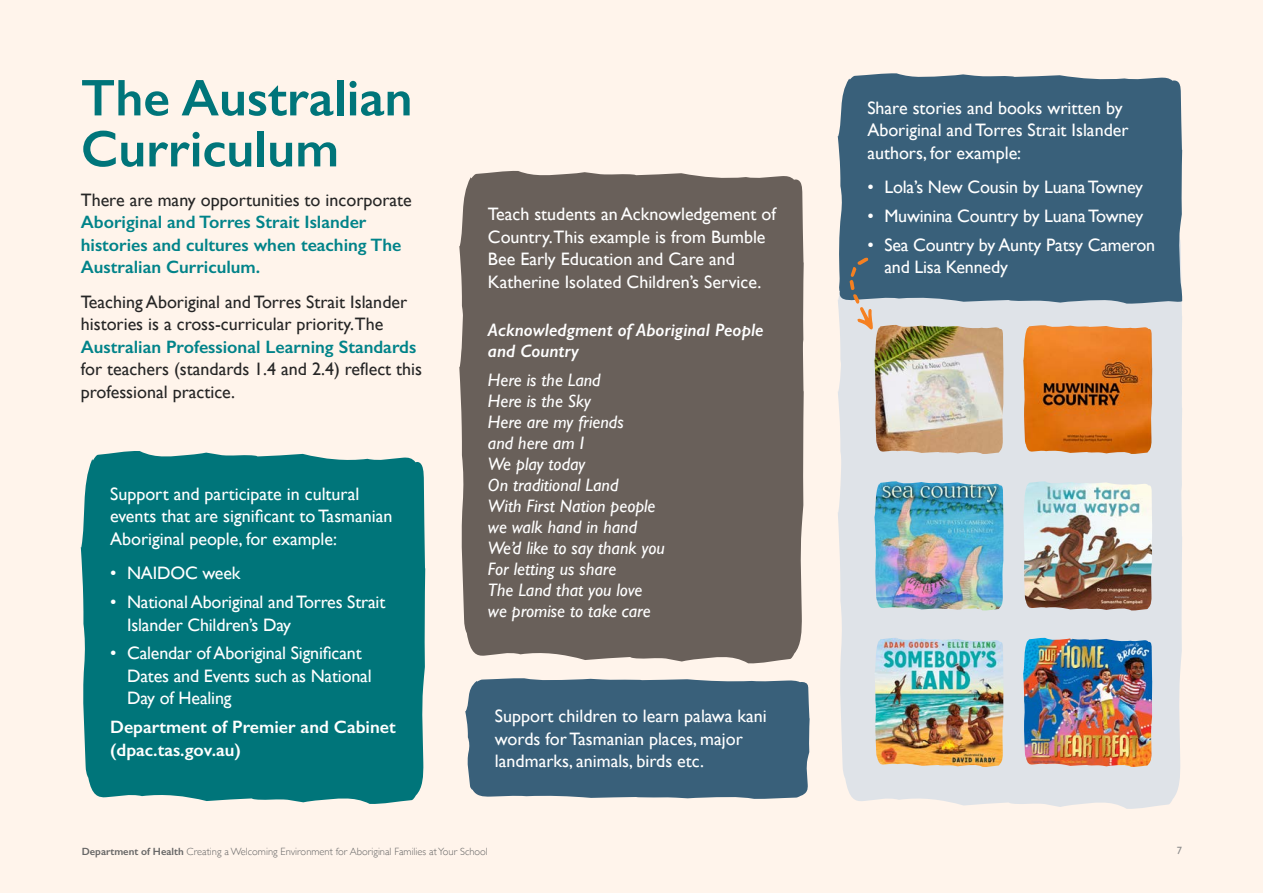
<style>
.page{position:relative;width:1263px;height:893px;background:#fff4eb}
.page>*{position:absolute;margin:0;border:0;box-sizing:border-box;transform-origin:0 0}
.t1{font:600 51.75px/51px "Gill Sans";color:#00757a}
.t2{font:18px/22.5px "Gill Sans";color:#fff}
.t3{font:italic 18px/21px "Gill Sans";color:#fff}
.t4{font:18px/22.5px "Gill Sans";color:#262626}
.t5{font:600 18px/22.5px "Gill Sans";color:#008389}
.t6{font:600 18px/22.5px "Gill Sans";color:#fff}
.t7{font:italic 600 18px/21px "Gill Sans";color:#fff}
.t8{font:300 10.5px "Gill Sans";color:#666}
.t9{font:10.5px "Gill Sans";color:#8c8c8c}
.s1{font-weight:400;color:#262626}
.s2{font-weight:600;color:#008389}
.s3{font-weight:600}
</style>
<div class="page">
<div style="left:81px;top:451px;width:344px;height:353px;background:#00757a"></div>
<div style="left:838px;top:304px;width:344px;height:97px;background:#dfe3e8"></div>
<div style="left:838px;top:401px;width:344px;height:408px;background:#dfe3e8"></div>
<div style="left:465px;top:678px;width:345px;height:121px;background:#39607a"></div>
<img style="left:874px;top:325px;width:129px;height:129px">
<img style="left:1023px;top:325px;width:129px;height:129px">
<img style="left:874px;top:481px;width:129px;height:130px">
<img style="left:1023px;top:481px;width:129px;height:129px">
<img style="left:874px;top:638px;width:129px;height:129px">
<img style="left:1023px;top:638px;width:129px;height:129px">
<svg style="left:459px;top:171px;width:345px;height:84px;fill:#69605a"></svg>
<div style="left:459px;top:255px;width:345px;height:409px;background:#69605a"></div>
<div style="left:838px;top:73px;width:344px;height:231px;background:#39607a"></div>
<svg style="left:850px;top:257px;width:23px;height:72px"></svg>
<h2 class="t1" style="left:81px;top:72px;width:333px">The Australian<br>Curriculum</h2>
<p class="t5" style="left:81px;top:188px;width:333px"><span class="s1">There are many opportunities to incorporate </span>Aboriginal and Torres Strait Islander histories and cultures when teaching The Australian Curriculum.</p>
<p class="t4" style="left:81px;top:290px;width:343px">Teaching Aboriginal and Torres Strait Islander histories is a cross-curricular priority.The <span class="s2">Australian Professional Learning Standards </span>for teachers (standards 1.4 and 2.4) reflect this professional practice.</p>
<p class="t2" style="left:110px;top:482px;width:284px">Support and participate in cultural events that are significant to Tasmanian<br>Aboriginal people, for example:</p>
<p class="t2" style="left:110px;top:562px;width:132px">• NAIDOC week</p>
<p class="t2" style="left:127px;top:591px;width:260px;text-indent:-17px">• National Aboriginal and Torres Strait<br>Islander Children’s Day</p>
<p class="t2" style="left:127px;top:642px;width:246px;text-indent:-17px">• Calendar of Aboriginal Significant<br>Dates and Events such as National<br>Day of Healing</p>
<p class="t6" style="left:110px;top:716px;width:287px">Department of Premier and Cabinet (dpac.tas.gov.au)</p>
<p class="t2" style="left:488px;top:203px;width:290px">Teach students an Acknowledgement of Country.This example is from Bumble Bee Early Education and Care and Katherine Isolated Children’s Service.</p>
<p class="t7" style="left:488px;top:319px;width:277px">Acknowledgment of Aboriginal People and Country</p>
<p class="t3" style="left:488px;top:370px;width:179px">Here is the Land<br>Here is the Sky<br>Here are my friends<br>and here am I<br>We play today<br>On traditional Land<br>With First Nation people we walk hand in hand<br>We’d like to say thank you<br>For letting us share<br>The Land that you love we promise to take care</p>
<p class="t2" style="left:495px;top:705px;width:273px">Support children to learn palawa kani words for Tasmanian places, major landmarks, animals, birds etc.</p>
<p class="t2" style="left:867px;top:96px;width:263px">Share stories and books written by<br>Aboriginal and Torres Strait Islander authors, for example:</p>
<p class="t2" style="left:867px;top:176px;width:277px">• Lola’s New Cousin by Luana Towney</p>
<p class="t2" style="left:867px;top:205px;width:277px">• Muwinina Country by Luana Towney</p>
<p class="t2" style="left:884px;top:233px;width:272px;text-indent:-17px">• Sea Country by Aunty Patsy Cameron and Lisa Kennedy</p>
<p class="t8" style="left:82px;top:843px;width:408px"><span class="s3">Department of Health</span> Creating a Welcoming Environment for Aboriginal Families at Your School</p>
<p class="t9" style="left:1177px;top:844px;width:7px">7</p>
</div>
